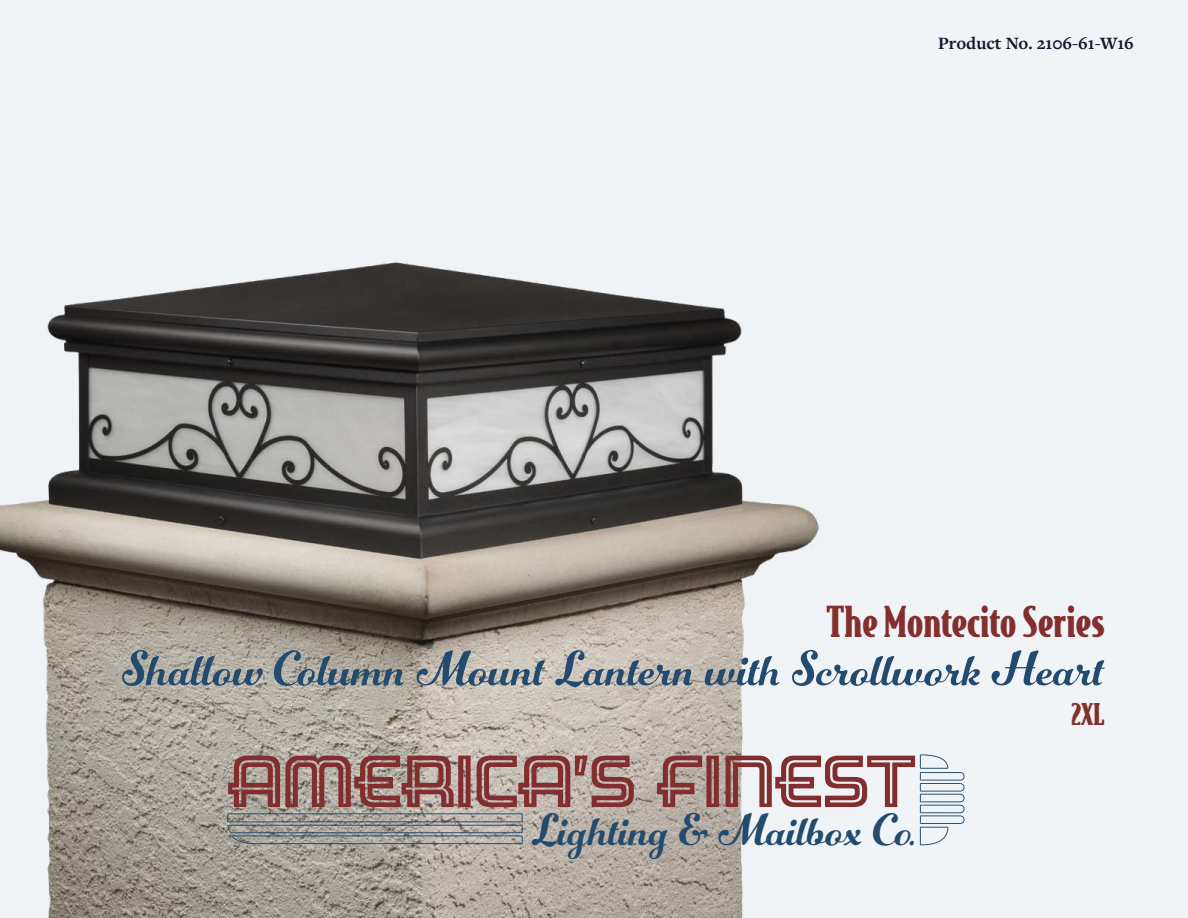
<style>
.page{position:relative;width:1188px;height:918px;background:#f1f4f7}
.page>*{position:absolute;margin:0;border:0;box-sizing:border-box;transform-origin:0 0}
.t1{font:70.8px "Hotel";letter-spacing:-.005em;color:#832e2e}
.t2{font:51px "Number Five Smooth";color:#224b6f}
.t3{font:46.95px "Number Five Smooth";color:#224b6e}
.t4{font:900 40.5px "Bodega Serif";color:#842e2e}
.t5{font:900 28.5px "Bodega Serif";color:#842e2e}
.t6{font:700 18px "Freight Text Pro";color:#131a2d}
</style>
<div class="page">
<img style="left:0;top:262px;width:819px;height:656px">
<svg style="left:227px;top:813px;width:296px;height:31px;background:#959896"></svg>
<svg style="left:920px;top:754px;width:45px;height:91px"></svg>
<p class="t6" style="left:938px;top:31px;width:197px">Product No. 2106-61-W16</p>
<p class="t4" style="left:827px;top:595px;width:279px">The Montecito Series</p>
<p class="t2" style="left:122px;top:638px;width:984px">Shallow Column Mount Lantern with Scrollwork Heart</p>
<h1 class="t1" style="left:227px;top:744px;width:691px">AMERICA’S FINEST</h1>
<p class="t3" style="left:532px;top:801px;width:386px">Lighting &amp; Mailbox Co.</p>
<p class="t5" style="left:1071px;top:695px;width:35px">2XL</p>
</div>
